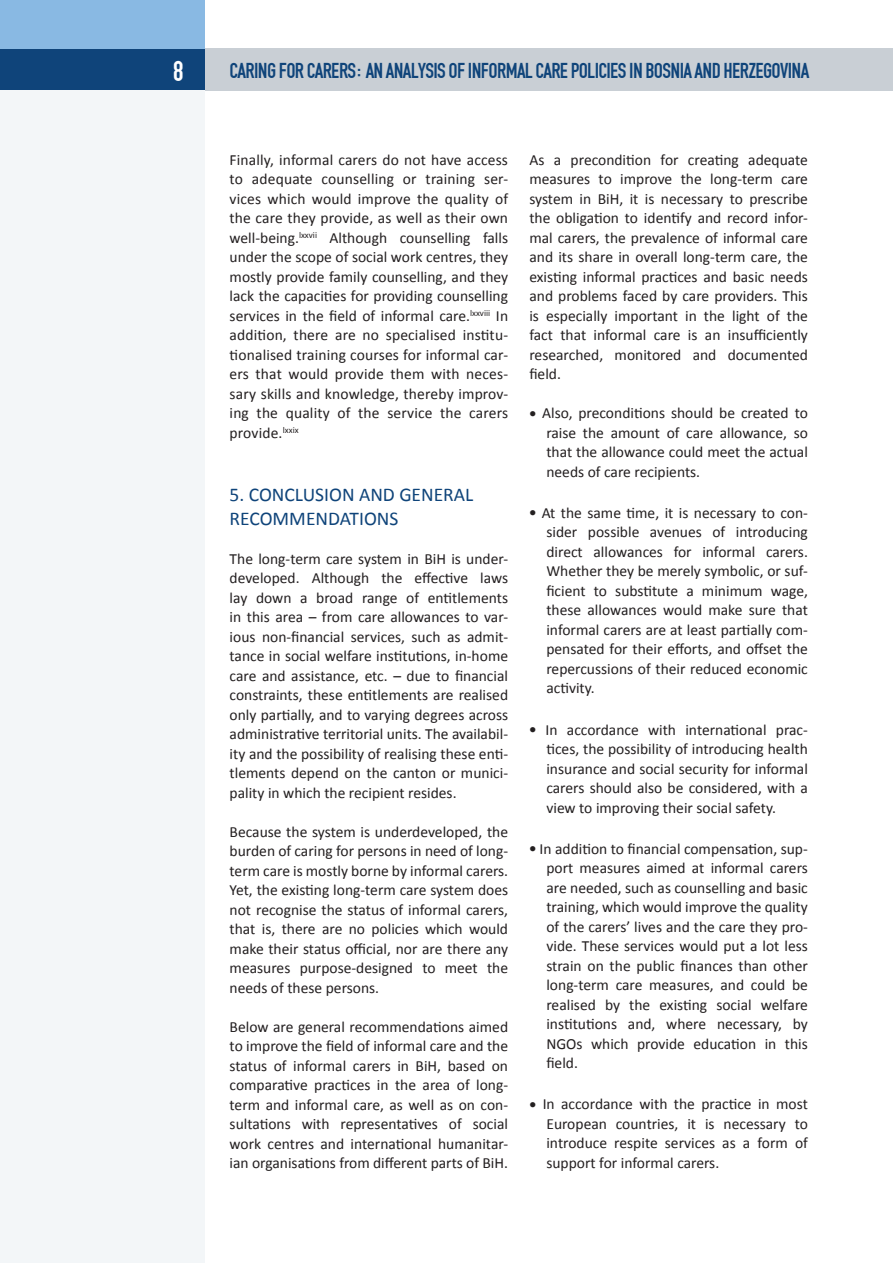
<style>
.page{position:relative;width:893px;height:1263px;background:#fff}
.page>*{position:absolute;margin:0;border:0;box-sizing:border-box;transform-origin:0 0}
.t1{font:30px "H Fette Engschrift";color:#fff}
.t2{font:22.5px "H Fette Engschrift";letter-spacing:-.03em;color:#0f447a}
.t3{font:19.5px "Calibri";color:#0f447a}
.t4{font:15.6px/19.5px "Calibri";color:#231f20;text-align:justify}
</style>
<div class="page">
<div style="left:204px;top:48px;width:689px;height:43px;background:#c9cfd5"></div>
<div style="left:0;top:48px;width:204px;height:43px;background:#0f447a"></div>
<div style="left:0;top:0;width:204px;height:48px;background:#89b9e3"></div>
<div style="left:0;top:91px;width:204px;height:1172px;background:#f3f6f8"></div>
<h1 class="t1" style="left:173px;top:53px;width:12px">8</h1>
<h2 class="t2" style="left:230px;top:57px;width:581px">CARING FOR CARERS: AN ANALYSIS OF INFORMAL CARE POLICIES IN BOSNIA AND HERZEGOVINA</h2>
<p class="t4" style="left:230px;top:149px;width:280px">Finally, informal carers do not have access to adequate counselling or training ser&shy;vices which would improve the quality of the care they provide, as well as their own well-being.<sup>lxxvii</sup> Although counselling falls under the scope of social work centres, they mostly provide family counselling, and they lack the capacities for providing counselling services in the field of informal care.<sup>lxxviii</sup> In addition, there are no specialised institu&shy;tionalised training courses for informal car&shy;ers that would provide them with neces&shy;sary skills and knowledge, thereby improv&shy;ing the quality of the service the carers provide.<sup>lxxix</sup></p>
<p class="t3" style="left:230px;top:482px;width:41px">5. Conclusion</p>
<p class="t3" style="left:359px;top:482px;width:13px">and</p>
<p class="t3" style="left:399px;top:482px;width:24px">General</p>
<p class="t3" style="left:230px;top:506px;width:170px">Recommendations</p>
<p class="t4" style="left:230px;top:548px;width:280px">The long-term care system in BiH is under&shy;developed. Although the effective laws lay down a broad range of entitlements in this area – from care allowances to var&shy;ious non-financial services, such as admit&shy;tance in social welfare institutions, in-home care and assistance, etc. – due to financial constraints, these entitlements are realised only partially, and to varying degrees across administrative territorial units. The availabil&shy;ity and the possibility of realising these enti&shy;tlements depend on the canton or munici&shy;pality in which the recipient resides.</p>
<p class="t4" style="left:230px;top:821px;width:280px">Because the system is underdeveloped, the burden of caring for persons in need of long&shy;term care is mostly borne by informal carers.<br>Yet, the existing long-term care system does not recognise the status of informal carers, that is, there are no policies which would make their status official, nor are there any measures purpose-designed to meet the needs of these persons.</p>
<p class="t4" style="left:230px;top:1016px;width:280px">Below are general recommendations aimed to improve the field of informal care and the status of informal carers in BiH, based on comparative practices in the area of long&shy;term and informal care, as well as on con&shy;sultations with representatives of social work centres and international humanitar&shy;ian organisations from different parts of BiH.</p>
<p class="t4" style="left:529px;top:149px;width:280px">As a precondition for creating adequate measures to improve the long-term care system in BiH, it is necessary to prescribe the obligation to identify and record infor&shy;mal carers, the prevalence of informal care and its share in overall long-term care, the existing informal practices and basic needs and problems faced by care providers. This is especially important in the light of the fact that informal care is an insufficiently researched, monitored and documented field.</p>
<p class="t4" style="left:546px;top:403px;width:263px;text-indent:-17px">● Also, preconditions should be created to raise the amount of care allowance, so that the allowance could meet the actual needs of care recipients.</p>
<p class="t4" style="left:546px;top:502px;width:263px;text-indent:-17px">● At the same time, it is necessary to con&shy;sider possible avenues of introducing direct allowances for informal carers.<br>Whether they be merely symbolic, or suf&shy;ficient to substitute a minimum wage, these allowances would make sure that informal carers are at least partially com&shy;pensated for their efforts, and offset the repercussions of their reduced economic activity.</p>
<p class="t4" style="left:546px;top:719px;width:263px;text-indent:-17px">● In accordance with international prac&shy;tices, the possibility of introducing health insurance and social security for informal carers should also be considered, with a view to improving their social safety.</p>
<p class="t4" style="left:546px;top:838px;width:263px;text-indent:-17px">● In addition to financial compensation, sup&shy;port measures aimed at informal carers are needed, such as counselling and basic training, which would improve the quality of the carers’ lives and the care they pro&shy;vide. These services would put a lot less strain on the public finances than other long-term care measures, and could be realised by the existing social welfare institutions and, where necessary, by NGOs which provide education in this field.</p>
<p class="t4" style="left:546px;top:1094px;width:263px;text-indent:-17px">● In accordance with the practice in most European countries, it is necessary to introduce respite services as a form of support for informal carers.</p>
</div>
